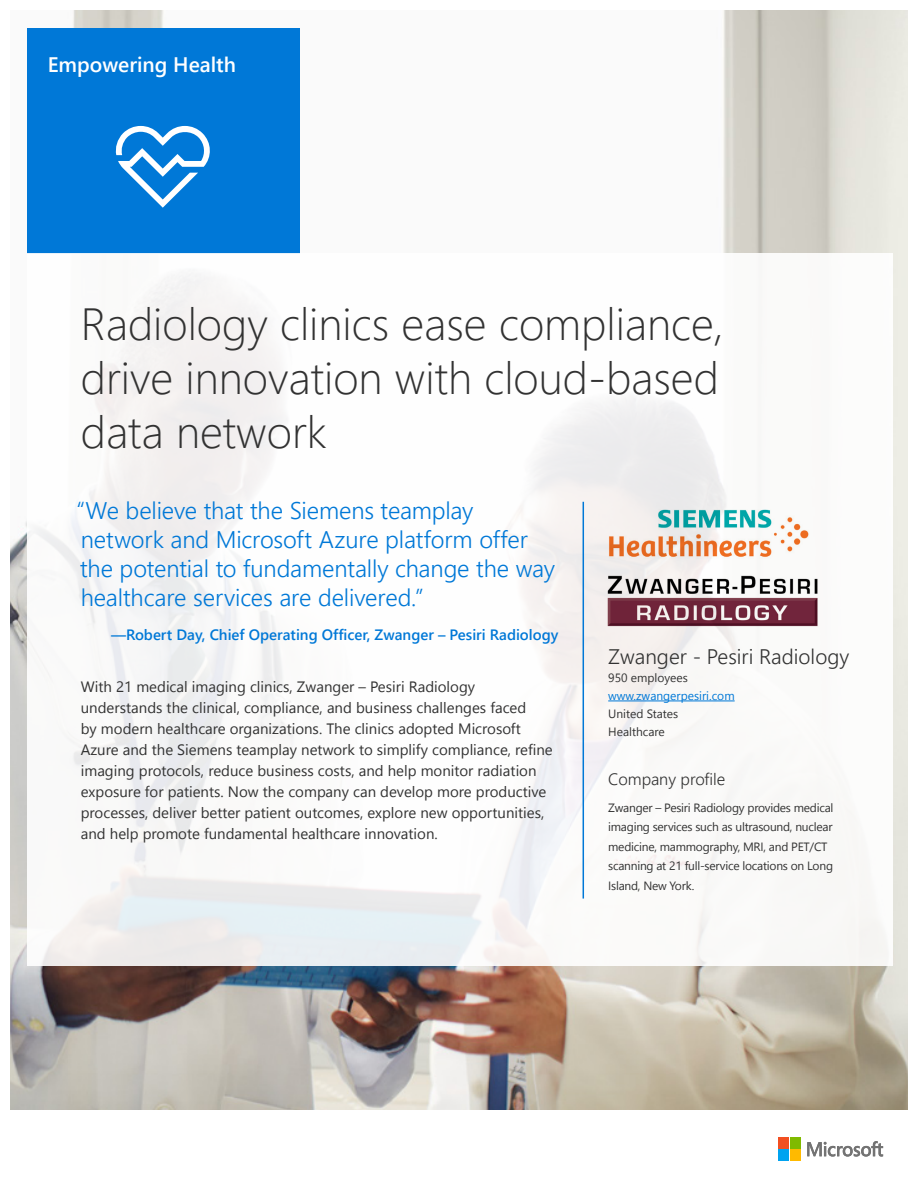
<style>
.page{position:relative;width:918px;height:1188px;background:#fff}
.page>*{position:absolute;margin:0;border:0;box-sizing:border-box;transform-origin:0 0}
.t1{font:300 45px/54px "Segoe UI";color:#323232;text-align:justify}
.t2{font:300 24px/28.8px "Segoe UI";letter-spacing:-.005em;color:#0078d7}
.t3{font:300 21px "Segoe UI";color:#323232}
.t4{font:600 21px "Segoe UI";color:#fff}
.t5{font:300 16.5px "Segoe UI";color:#323232}
.t6{font:15px/21px "Segoe UI";color:#323232}
.t7{font:600 15px "Segoe UI";color:#0078d7}
.t8{font:12px/19.5px "Segoe UI";letter-spacing:-.02em;color:#323232}
.t9{font:12px/18px "Segoe UI";color:#323232}
.t10{font:12px "Segoe UI";color:#0078d7}
</style>
<div class="page">
<img style="left:10px;top:10px;width:898px;height:1100px">
<div style="left:27px;top:28px;width:273px;height:226px;background:#0078d7"></div>
<div style="left:27px;top:254px;width:865px;height:712px;background:#fff"></div>
<hr style="left:583px;top:502px;width:1px;height:397px;background:#0078d7">
<svg style="left:807px;top:1141px;width:76px;height:16px"></svg>
<div style="left:778px;top:1137px;width:11px;height:12px;background:#f24f21"></div>
<div style="left:790px;top:1137px;width:11px;height:12px;background:#80ba00"></div>
<div style="left:778px;top:1150px;width:11px;height:11px;background:#00a3f0"></div>
<div style="left:790px;top:1150px;width:11px;height:11px;background:#ffba00"></div>
<img style="left:599px;top:566px;width:219px;height:70px">
<img style="left:605px;top:497px;width:213px;height:79px">
<svg style="left:115px;top:126px;width:95px;height:82px"></svg>
<hr style="left:608px;top:701px;width:127px;height:1px;background:#0078d7">
<h3 class="t4" style="left:48px;top:49px;width:190px">Empowering Health</h3>
<h1 class="t1" style="left:81px;top:295px;width:645px">Radiology clinics ease compliance, drive innovation with cloud-based data network</h1>
<h2 class="t2" style="left:76px;top:495px;width:480px">“We believe that the Siemens teamplay network and Microsoft Azure platform offer the potential to fundamentally change the way healthcare services are delivered.”</h2>
<p class="t7" style="left:111px;top:623px;width:449px">—Robert Day, Chief Operating Officer, Zwanger – Pesiri Radiology</p>
<p class="t6" style="left:81px;top:676px;width:473px">With 21 medical imaging clinics, Zwanger – Pesiri Radiology understands the clinical, compliance, and business challenges faced<br>by modern healthcare organizations. The clinics adopted Microsoft Azure and the Siemens teamplay network to simplify compliance, refine imaging protocols, reduce business costs, and help monitor radiation exposure for patients. Now the company can develop more productive processes, deliver better patient outcomes, explore new opportunities, and help promote fundamental healthcare innovation.</p>
<h3 class="t3" style="left:608px;top:641px;width:243px">Zwanger - Pesiri Radiology</h3>
<p class="t9" style="left:608px;top:668px;width:81px">950 employees</p>
<p class="t10" style="left:608px;top:687px;width:128px">www.zwangerpesiri.com</p>
<p class="t9" style="left:608px;top:704px;width:72px">United States<br>Healthcare</p>
<p class="t5" style="left:608px;top:767px;width:119px">Company profile</p>
<p class="t8" style="left:608px;top:797px;width:227px">Zwanger – Pesiri Radiology provides medical imaging services such as ultrasound, nuclear medicine, mammography, MRI, and PET/CT scanning at 21 full-service locations on Long Island, New York.</p>
</div>
